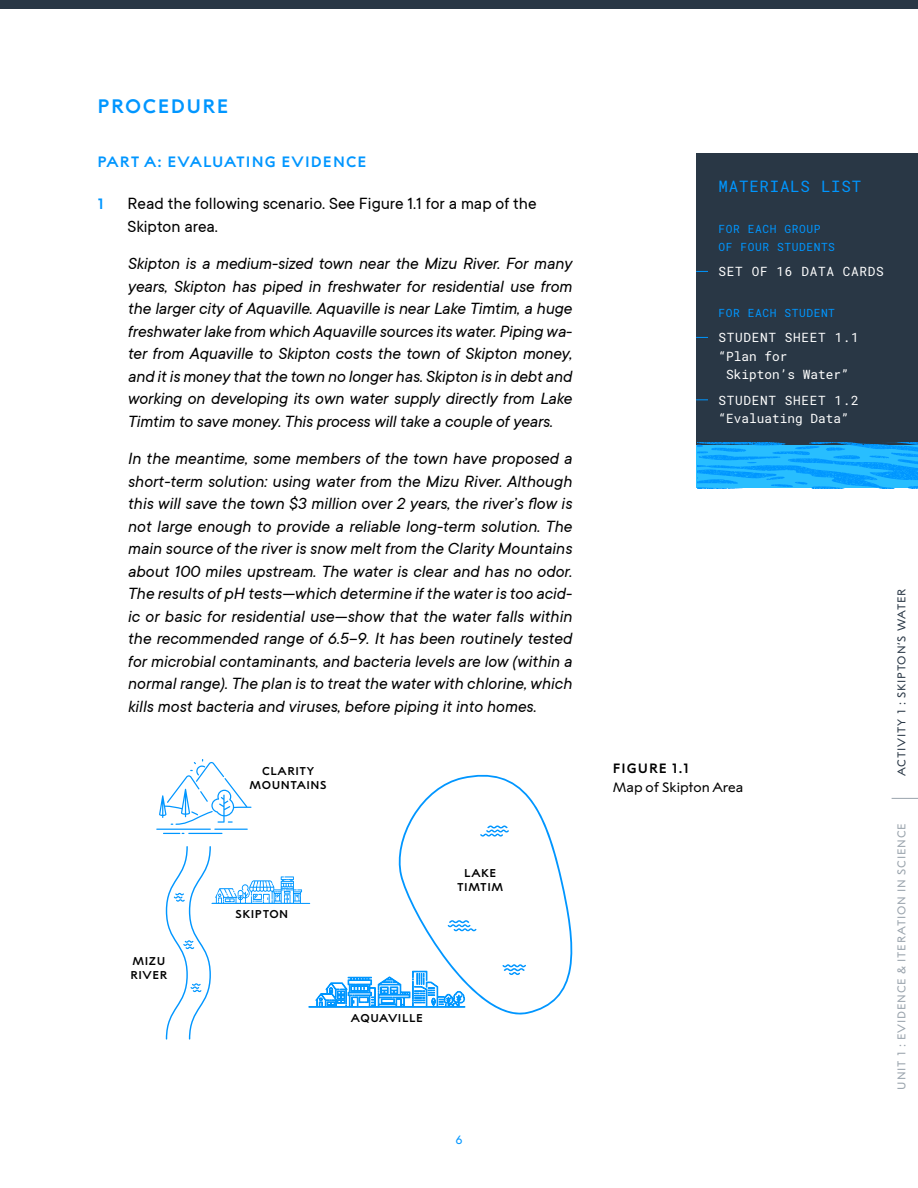
<style>
.page{position:relative;width:918px;height:1188px;background:#fff}
.page>*{position:absolute;margin:0;border:0;box-sizing:border-box;transform-origin:0 0}
.section_header{font:700 19.5px "Alfred Sans";letter-spacing:.075em;color:#0096ff}
.body_copy_paragraph{font:italic 18px/22.5px "TT Commons";letter-spacing:-.01em;color:#000;text-align:justify}
.body_copy_paragraph-2{font:18px/22.5px "TT Commons";color:#000}
.t1{font:15.75px "Roboto Mono";letter-spacing:.05em;color:#0096ff}
.body_copy_paragraph-3{font:700 15px "Alfred Sans";letter-spacing:.075em;color:#0096ff}
.t2{font:13.5px/19.5px "Alfred Sans";color:#000}
.t3{font:12.75px/18.3px "Roboto Mono";color:#fff}
.t4{font:12.75px "Roboto Mono";letter-spacing:.05em;color:#fff}
.t5{font:12px "Alfred Sans";color:#0096ff}
.t6{font:700 11.4px/14.1px "Alfred Sans";letter-spacing:.05em;color:#000;text-align:center}
.t7{font:11.25px/18.3px "Roboto Mono";letter-spacing:.05em;color:#0096ff}
.t8{font:11.25px "Alfred Sans";letter-spacing:.075em;color:#99a3ac}
.t9{font:11.25px "Alfred Sans";letter-spacing:.075em;color:#293745}
.s1{font-weight:700}
</style>
<div class="page">
<svg style="left:892px;top:798px;width:26px;height:1px"></svg>
<div style="left:0;top:0;width:918px;height:8px;background:#293745"></div>
<div style="left:696px;top:153px;width:222px;height:293px;background:#293745"></div>
<svg style="left:696px;top:271px;width:12px;height:1px"></svg>
<svg style="left:696px;top:337px;width:12px;height:1px"></svg>
<svg style="left:696px;top:399px;width:12px;height:1px"></svg>
<hr style="left:156px;top:829px;width:55px;height:1px;background:#0096ff">
<hr style="left:214px;top:829px;width:34px;height:1px;background:#0096ff">
<svg style="left:163px;top:833px;width:21px;height:1px"></svg>
<hr style="left:188px;top:833px;width:34px;height:1px;background:#0096ff">
<svg style="left:159px;top:759px;width:92px;height:66px"></svg>
<svg style="left:400px;top:774px;width:173px;height:241px"></svg>
<svg style="left:166px;top:846px;width:310px;height:194px"></svg>
<img style="left:698px;top:442px;width:220px;height:47px">
<p class="section_header" style="left:98px;top:95px;width:133px">PROCEDURE</p>
<p class="body_copy_paragraph-3" style="left:98px;top:153px;width:271px">PART A: EVALUATING EVIDENCE</p>
<p class="body_copy_paragraph-3" style="left:98px;top:195px;width:8px">1</p>
<p class="body_copy_paragraph-2" style="left:128px;top:192px;width:411px">Read the following scenario. See Figure 1.1 for a map of the<br>Skipton area.</p>
<p class="body_copy_paragraph" style="left:128px;top:252px;width:446px">Skipton is a medium-sized town near the Mizu River. For many years, Skipton has piped in freshwater for residential use from the larger city of Aquaville. Aquaville is near Lake Timtim, a huge freshwater lake from which Aquaville sources its water. Piping wa&shy;ter from Aquaville to Skipton costs the town of Skipton money, and it is money that the town no longer has. Skipton is in debt and working on developing its own water supply directly from Lake Timtim to save money. This process will take a couple of years.</p>
<p class="body_copy_paragraph" style="left:128px;top:447px;width:446px">In the meantime, some members of the town have proposed a short-term solution: using water from the Mizu River. Although this will save the town $3 million over 2 years, the river’s flow is not large enough to provide a reliable long-term solution. The main source of the river is snow melt from the Clarity Mountains about 100 miles upstream. The water is clear and has no odor.<br>The results of pH tests—which determine if the water is too acid&shy;ic or basic for residential use—show that the water falls within the recommended range of 6.5–9. It has been routinely tested for microbial contaminants, and bacteria levels are low (within a normal range). The plan is to treat the water with chlorine, which kills most bacteria and viruses, before piping it into homes.</p>
<p class="t6" style="left:130px;top:954px;width:38px;text-align:left">MIZU<br>RIVER</p>
<p class="t6" style="left:250px;top:764px;width:79px">CLARITY<br>MOUNTAINS</p>
<p class="t6" style="left:236px;top:907px;width:54px">SKIPTON</p>
<p class="t6" style="left:457px;top:866px;width:48px">LAKE<br>TIMTIM</p>
<p class="t6" style="left:351px;top:1011px;width:73px">AQUAVILLE</p>
<p class="t5" style="left:455px;top:1133px;width:9px">6</p>
<p class="t1" style="left:719px;top:175px;width:144px">MATERIALS LIST</p>
<p class="t7" style="left:719px;top:219px;width:118px">FOR EACH GROUP<br>OF FOUR STUDENTS</p>
<p class="t4" style="left:719px;top:263px;width:167px">SET OF 16 DATA CARDS</p>
<p class="t7" style="left:719px;top:303px;width:118px">FOR EACH STUDENT</p>
<p class="t4" style="left:719px;top:329px;width:142px">STUDENT SHEET 1.1</p>
<p class="t4" style="left:719px;top:347px;width:70px">“Plan for</p>
<p class="t3" style="left:726px;top:365px;width:124px">Skipton’s Water”</p>
<p class="t3" style="left:719px;top:391px;width:142px">STUDENT SHEET 1.2 “Evaluating Data”</p>
<p class="t2" style="left:613px;top:758px;width:132px"><span class="s1">FIGURE 1.1<br></span>Map of Skipton Area</p>
<p class="t9" style="left:895px;top:776px;width:189px;rotate:-90deg">ACTIVITY 1 : SKIPTON’S WATER</p>
<p class="t8" style="left:895px;top:1090px;width:268px;rotate:-90deg">UNIT 1 : EVIDENCE &amp; ITERATION IN SCIENCE</p>
</div>
